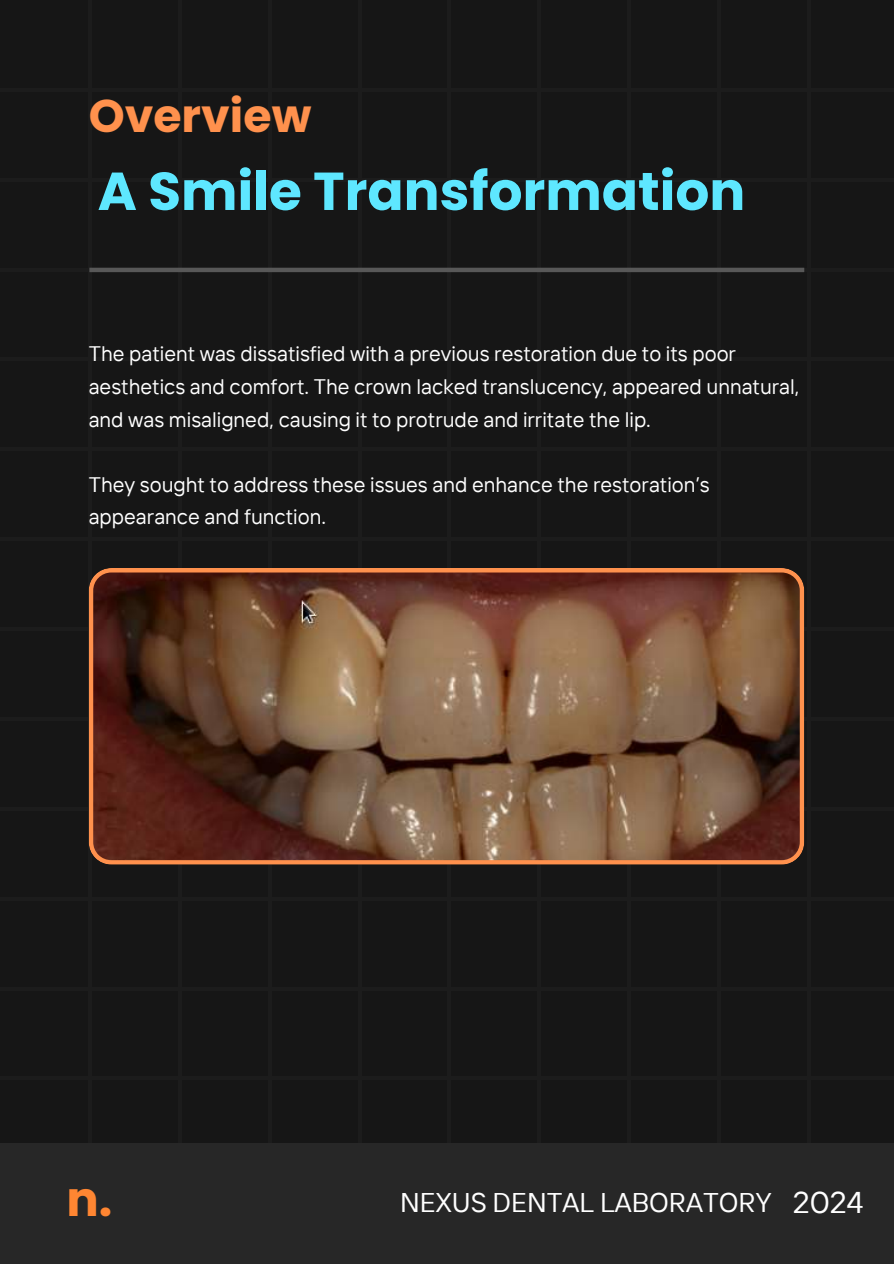
<style>
.page{position:relative;width:894px;height:1264px;background:#fff}
.page>*{position:absolute;margin:0;border:0;box-sizing:border-box;transform-origin:0 0}
.t1{font:700 53.25px "Poppins";color:#5ee7ff}
.t2{font:700 48px "Poppins";color:#ff8632}
.t3{font:700 45.75px "Poppins";color:#ff914d}
.t4{font:27px "TT Interphases";color:#fff}
.t5{font:21px/32.7px "TT Interphases";color:#fff}
.s1{font-size:30px}
</style>
<div class="page">
<div style="left:0;top:0;width:893px;height:1263px;background:#161616"></div>
<hr style="left:88px;top:0;width:3px;height:1168px;background:#2e2e2e">
<hr style="left:178px;top:0;width:3px;height:1168px;background:#2e2e2e">
<hr style="left:268px;top:0;width:3px;height:1168px;background:#2e2e2e">
<hr style="left:358px;top:0;width:3px;height:1168px;background:#2e2e2e">
<hr style="left:447px;top:0;width:4px;height:1168px;background:#1c1c1c">
<hr style="left:537px;top:0;width:4px;height:1168px;background:#1c1c1c">
<hr style="left:627px;top:0;width:3px;height:1168px;background:#2e2e2e">
<hr style="left:717px;top:0;width:3px;height:1168px;background:#2e2e2e">
<hr style="left:807px;top:0;width:3px;height:1168px;background:#2e2e2e">
<hr style="left:0;top:1076px;width:893px;height:3px;background:#2e2e2e">
<hr style="left:0;top:986px;width:893px;height:4px;background:#1c1c1c">
<hr style="left:0;top:897px;width:893px;height:3px;background:#2e2e2e">
<hr style="left:0;top:807px;width:893px;height:3px;background:#2e2e2e">
<hr style="left:0;top:717px;width:893px;height:3px;background:#2e2e2e">
<hr style="left:0;top:627px;width:893px;height:3px;background:#2e2e2e">
<hr style="left:0;top:537px;width:893px;height:4px;background:#1c1c1c">
<hr style="left:0;top:447px;width:893px;height:4px;background:#1c1c1c">
<hr style="left:0;top:358px;width:893px;height:3px;background:#2e2e2e">
<hr style="left:0;top:268px;width:893px;height:3px;background:#2e2e2e">
<hr style="left:0;top:178px;width:893px;height:3px;background:#2e2e2e">
<hr style="left:0;top:88px;width:893px;height:3px;background:#2e2e2e">
<hr style="left:89px;top:268px;width:715px;height:4px;background:#585858">
<div style="left:0;top:1145px;width:893px;height:118px;background:#272727"></div>
<svg style="left:89px;top:568px;width:715px;height:296px;background:#775039"></svg>
<div style="left:0;top:1143px;width:893px;height:117px;background:#272727"></div>
<h3 class="t3" style="left:89px;top:89px;width:224px">Overview</h3>
<h1 class="t1" style="left:98px;top:160px;width:649px">A Smile Transformation</h1>
<p class="t5" style="left:89px;top:337px;width:712px">The patient was dissatisfied with a previous restoration due to its poor aesthetics and comfort. The crown lacked translucency, appeared unnatural, and was misaligned, causing it to protrude and irritate the lip.</p>
<p class="t5" style="left:89px;top:468px;width:622px">They sought to address these issues and enhance the restoration’s appearance and function.</p>
<h2 class="t2" style="left:67px;top:1171px;width:47px">n.</h2>
<p class="t4" style="left:400px;top:1185px;width:464px">NEXUS DENTAL LABORATORY <span class="s1">2024</span></p>
</div>
